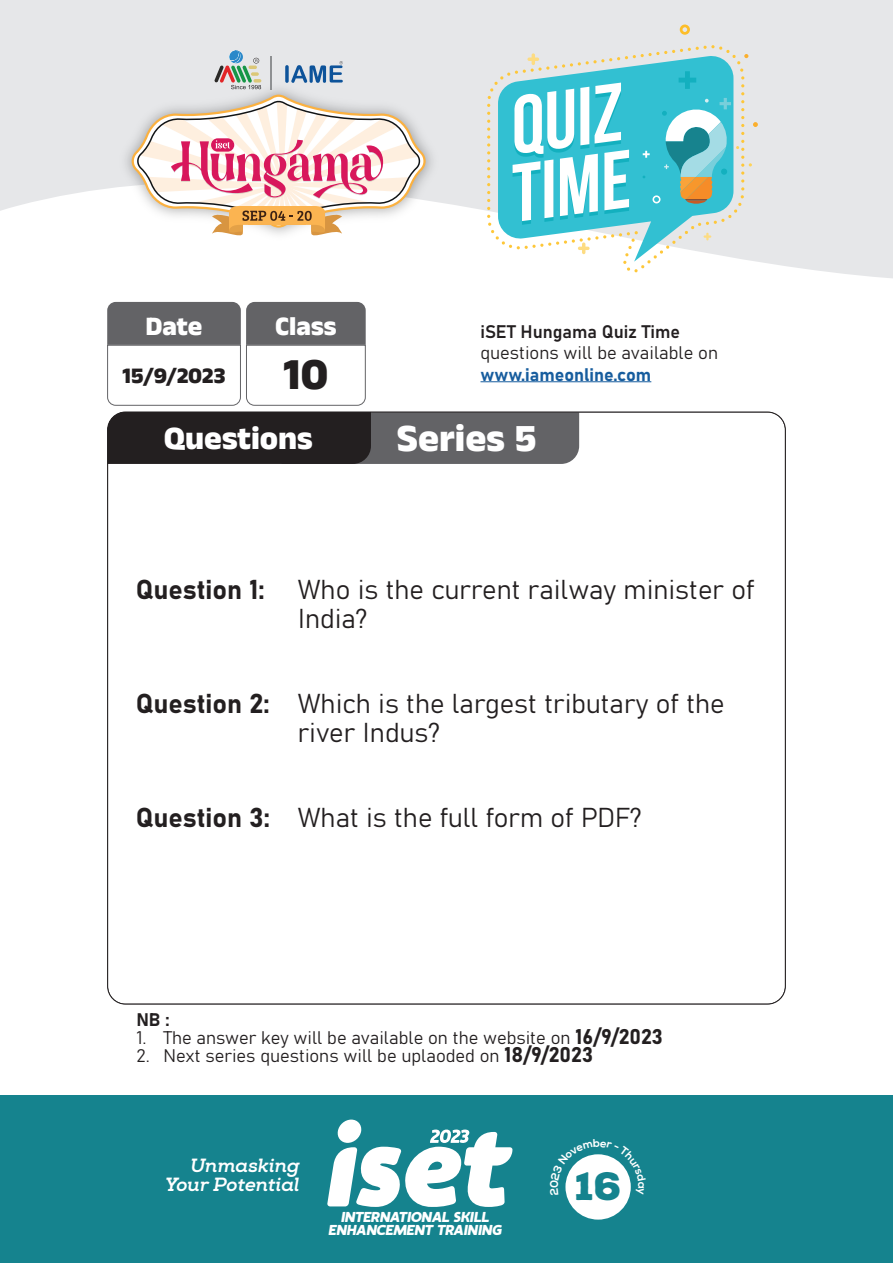
<style>
.page{position:relative;width:893px;height:1263px;background:#fff}
.page>*{position:absolute;margin:0;border:0;box-sizing:border-box;transform-origin:0 0}
.t1{font:500 45px "Anek Malayalam";color:#231f20}
.t2{font:500 39px "Anek Malayalam";color:#fff}
.t3{font:900 38.4px "Nexa Rust Sans";color:#15838e}
.t4{font:500 33px "Anek Malayalam";color:#fff}
.t5{font:27px/28.5px "Bahnschrift";color:#231f20}
.t6{font:500 27px "Anek Malayalam";color:#fff}
.t7{font:500 22.5px "Anek Malayalam";color:#231f20}
.t8{font:italic 800 18.6px/18.6px "Nexa Slab";color:#fff;text-align:right}
.t9{font:18px/21.6px "Bahnschrift";color:#231f20}
.t10{font:italic 900 14.4px/13.2px "Auro";color:#fff;text-align:center}
.s1{color:#175d9e}
.s2{font-size:21px}
</style>
<div class="page">
<svg style="left:0;top:0;width:893px;height:278px;fill:#e6e7e9"></svg>
<svg style="left:487px;top:45px;width:257px;height:227px;fill:#e6e7e9"></svg>
<svg style="left:498px;top:54px;width:235px;height:208px"></svg>
<svg style="left:679px;top:71px;width:17px;height:18px"></svg>
<svg style="left:744px;top:54px;width:4px;height:4px"></svg>
<svg style="left:753px;top:122px;width:5px;height:5px"></svg>
<svg style="left:643px;top:98px;width:96px;height:106px;background:#69c2c6"></svg>
<svg style="left:513px;top:83px;width:116px;height:142px"></svg>
<svg style="left:578px;top:242px;width:12px;height:12px"></svg>
<svg style="left:527px;top:53px;width:12px;height:12px"></svg>
<svg style="left:704px;top:233px;width:7px;height:7px"></svg>
<svg style="left:680px;top:25px;width:10px;height:10px"></svg>
<img style="left:113px;top:76px;width:331px;height:170px">
<svg style="left:132px;top:95px;width:294px;height:145px"></svg>
<svg style="left:285px;top:61px;width:58px;height:22px"></svg>
<hr style="left:270px;top:56px;width:1px;height:34px;background:#8e9092">
<svg style="left:214px;top:51px;width:47px;height:38px;background:#b7bfb9"></svg>
<div style="left:0;top:1095px;width:893px;height:168px;background:#15838e"></div>
<svg style="left:327px;top:1119px;width:186px;height:88px"></svg>
<div style="left:565px;top:1154px;width:66px;height:65px;background:#fff;border-radius:50%"></div>
<svg style="left:107px;top:302px;width:259px;height:104px"></svg>
<hr style="left:480px;top:381px;width:171px;height:1px;background:#175d9e">
<svg style="left:108px;top:412px;width:471px;height:52px;background:#403d3f"></svg>
<svg style="left:565px;top:1154px;width:66px;height:41px"></svg>
<p class="t6" style="left:146px;top:311px;width:58px">Date</p>
<p class="t6" style="left:275px;top:311px;width:63px">Class</p>
<p class="t9" style="left:480px;top:319px;width:239px">iSET Hungama Quiz Time questions will be available on <span class="s1">www.iameonline.com</span></p>
<p class="t7" style="left:123px;top:363px;width:104px">15/9/2023</p>
<p class="t1" style="left:283px;top:349px;width:47px">10</p>
<p class="t4" style="left:164px;top:420px;width:151px">Questions</p>
<p class="t2" style="left:397px;top:416px;width:141px">Series 5</p>
<p class="t5" style="left:298px;top:573px;width:458px;text-indent:-162px">Question 1: Who is the current railway minister of<br>India?</p>
<p class="t5" style="left:298px;top:687px;width:428px;text-indent:-162px">Question 2: Which is the largest tributary of the river Indus?</p>
<p class="t5" style="left:136px;top:801px;width:508px">Question 3: What is the full form of PDF?</p>
<p class="t9" style="left:136px;top:1008px;width:35px">NB :</p>
<p class="t9" style="left:136px;top:1026px;width:528px">1. The answer key will be available on the website on <span class="s2">16/9/2023</span></p>
<p class="t9" style="left:136px;top:1044px;width:458px">2. Next series questions will be uplaoded on <span class="s2">18/9/2023</span></p>
<p class="t8" style="left:165px;top:1157px;width:136px">Unmasking<br>Your Potential</p>
<p class="t10" style="left:328px;top:1211px;width:175px">INTERNATIONAL SKILL<br>ENHANCEMENT TRAINING</p>
<h3 class="t3" style="left:575px;top:1160px;width:49px">16</h3>
</div>
